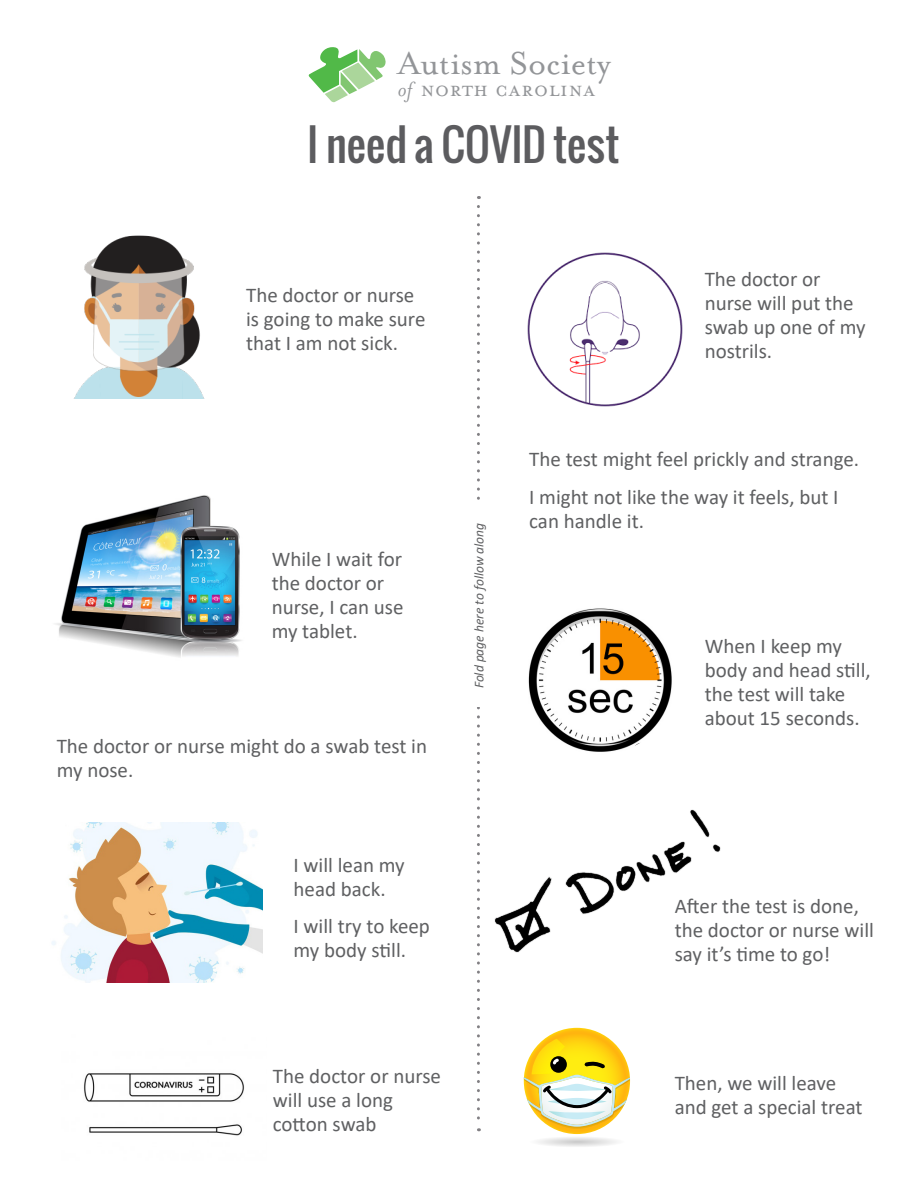
<style>
.page{position:relative;width:918px;height:1188px;background:#fff}
.page>*{position:absolute;margin:0;border:0;box-sizing:border-box;transform-origin:0 0}
.t1{font:43.05px "Oswald";color:#5c5c5f}
.t2{font:36.45px "Mrs Eaves Roman";color:#939598}
.t3{font:23.55px "Mrs Eaves Small Caps";letter-spacing:.04em;color:#939598}
.t4{font:21px/24px "Calibri";color:#5f6062}
.t5{font:italic 13.5px "Calibri";color:#5f6062}
.s1{font-family:"Mrs Eaves";font-style:italic}
</style>
<div class="page">
<svg style="left:477px;top:206px;width:3px;height:925px"></svg>
<div style="left:463px;top:505px;width:31px;height:201px;background:#fff"></div>
<svg style="left:309px;top:47px;width:77px;height:55px"></svg>
<img style="left:55px;top:495px;width:187px;height:162px">
<img style="left:528px;top:252px;width:154px;height:155px">
<img style="left:528px;top:608px;width:144px;height:144px">
<img style="left:74px;top:235px;width:130px;height:163px">
<img style="left:52px;top:822px;width:211px;height:160px">
<img style="left:84px;top:1073px;width:160px;height:63px">
<img style="left:494px;top:810px;width:227px;height:143px">
<svg style="left:538px;top:1137px;width:79px;height:10px"></svg>
<svg style="left:524px;top:1028px;width:106px;height:106px"></svg>
<svg style="left:524px;top:1039px;width:106px;height:90px"></svg>
<p class="t2" style="left:398px;top:43px;width:214px">Autism Society</p>
<p class="t3" style="left:398px;top:77px;width:199px"><span class="s1">of</span> north carolina</p>
<p class="t1" style="left:307px;top:112px;width:314px">I need a COVID test</p>
<p class="t4" style="left:246px;top:283px;width:181px">The doctor or nurse is going to make sure that I am not sick.</p>
<p class="t4" style="left:705px;top:266px;width:162px">The doctor or nurse will put the swab up one of my nostrils.</p>
<p class="t4" style="left:272px;top:547px;width:133px">While I wait for the doctor or nurse, I can use my tablet.</p>
<p class="t4" style="left:57px;top:733px;width:372px">The doctor or nurse might do a swab test in my nose.</p>
<p class="t4" style="left:294px;top:852px;width:113px">I will lean my head back.</p>
<p class="t4" style="left:294px;top:914px;width:138px">I will try to keep my body still.</p>
<p class="t5" style="left:470px;top:688px;width:167px;rotate:-90deg">Fold page here to follow along</p>
<p class="t4" style="left:273px;top:1063px;width:170px">The doctor or nurse will use a long cotton swab</p>
<p class="t4" style="left:529px;top:447px;width:331px">The test might feel prickly and strange.</p>
<p class="t4" style="left:529px;top:484px;width:311px">I might not like the way it feels, but I can handle it.</p>
<p class="t4" style="left:705px;top:633px;width:168px">When I keep my body and head still, the test will take about 15 seconds.</p>
<p class="t4" style="left:675px;top:894px;width:201px">After the test is done, the doctor or nurse will say it’s time to go!</p>
<p class="t4" style="left:675px;top:1070px;width:189px">Then, we will leave and get a special treat</p>
</div>
